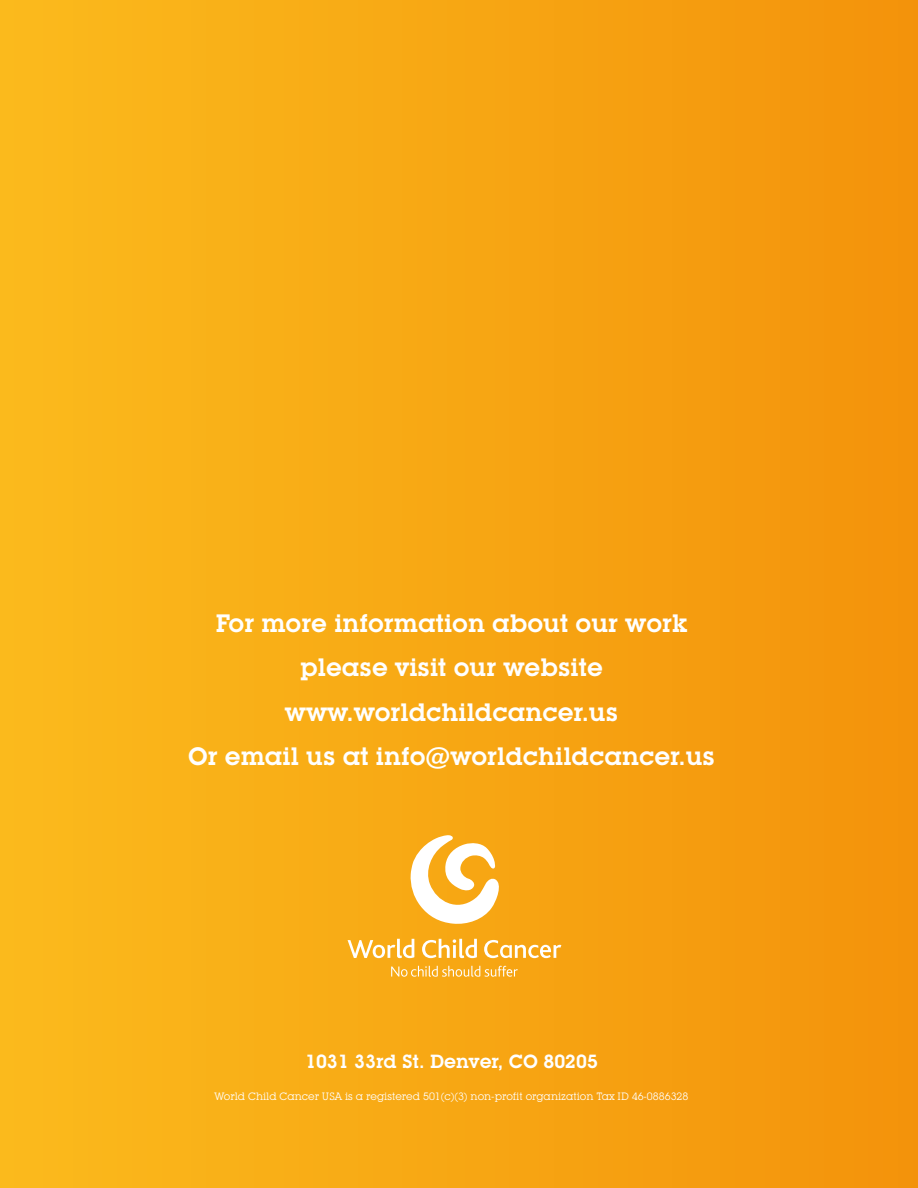
<style>
.page{position:relative;width:918px;height:1188px;background:#fff}
.page>*{position:absolute;margin:0;border:0;box-sizing:border-box;transform-origin:0 0}
.t1{font:600 24.75px/44.2px "Lubalin Graph IT Cby BT";color:#fff;text-align:center}
.t2{font:600 18.75px "Lubalin Graph IT Cby BT";color:#fff}
.t3{font:10.5px "Lubalin Graph IT Cby BT";color:#fff}
</style>
<div class="page">
<div style="left:0;top:0;width:918px;height:1188px;background:linear-gradient(to right,#fbbb1c,#f3930b)"></div>
<svg style="left:348px;top:939px;width:66px;height:19px"></svg>
<svg style="left:422px;top:939px;width:55px;height:19px"></svg>
<svg style="left:484px;top:940px;width:77px;height:18px"></svg>
<svg style="left:391px;top:966px;width:127px;height:11px"></svg>
<svg style="left:410px;top:835px;width:93px;height:90px"></svg>
<p class="t1" style="left:188px;top:601px;width:528px">For more information about our work please visit our website www.worldchildcancer.us<br>Or email us at info@worldchildcancer.us</p>
<p class="t2" style="left:305px;top:1050px;width:294px">1031 33rd St. Denver, CO 80205</p>
<p class="t3" style="left:215px;top:1090px;width:475px">World Child Cancer USA is a registered 501(c)(3) non-profit organization Tax ID 46-0886328</p>
</div>
